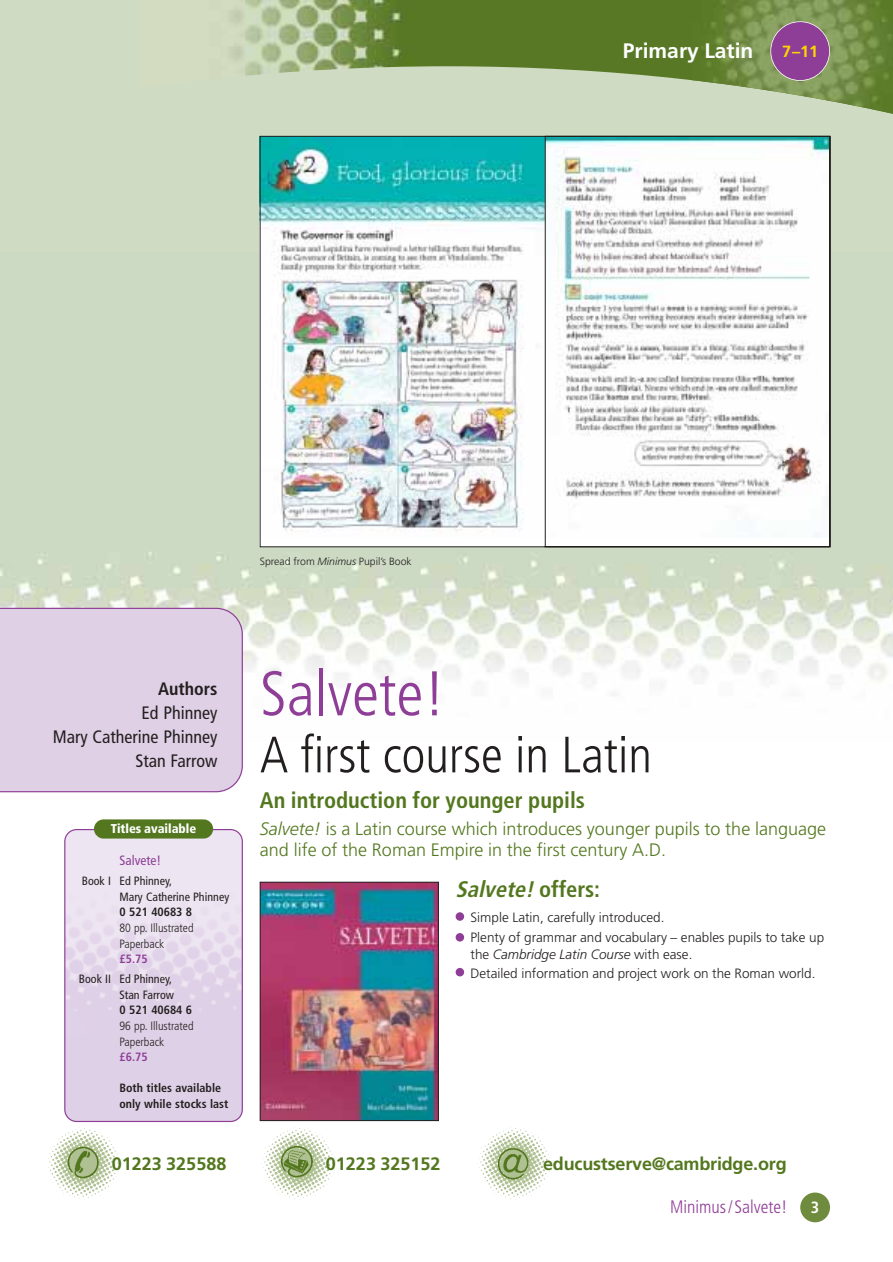
<style>
.page{position:relative;width:893px;height:1262px;background:#fff}
.page>*{position:absolute;margin:0;border:0;box-sizing:border-box;transform-origin:0 0}
.t1{font:300 condensed 63px "Frutiger";color:#8f3e97}
.t2{font:300 condensed 51px "Frutiger";color:#231f1f}
.t3{font:700 condensed 22.5px "Frutiger";color:#53771e}
.t4{font:italic 700 condensed 22.5px "Frutiger";color:#53771e}
.t5{font:700 21px "Frutiger";color:#fff}
.t6{font:300 18px/21px "Frutiger";color:#53771e}
.t7{font:700 18px "Frutiger";letter-spacing:-.01em;color:#53771e}
.t8{font:condensed 18px/24px "Frutiger";color:#231f1f;text-align:right}
.t9{font:300 condensed 18px "Frutiger";color:#8f3e97}
.t10{font:700 condensed 18px "Frutiger";color:#231f1f}
.t11{font:700 16.2px "Frutiger";color:#ffd500}
.t12{font:700 condensed 16.2px "Frutiger";color:#fff}
.t13{font:300 13.5px/19.2px "Frutiger";color:#231f1f}
.t14{font:condensed 13.5px "Frutiger";color:#8f3e97}
.t15{font:900 condensed 12.75px "Frutiger";color:#fff}
.t16{font:condensed 12px/15.6px "Frutiger";color:#231f1f}
.t17{font:700 condensed 12px/15.6px "Frutiger";color:#231f1f}
.t18{font:300 condensed 12px/15.6px "Frutiger";color:#231f1f}
.t19{font:700 condensed 12px "Frutiger";color:#8f3e97}
.t20{font:300 10.5px "Frutiger";color:#231f1f}
.s1{font-style:italic}
.s2{font-style:normal}
</style>
<div class="page">
<div style="left:0;top:0;width:892px;height:333px;background:#cfdbc2"></div>
<img style="left:230px;top:0;width:462px;height:81px">
<img style="left:692px;top:0;width:200px;height:114px">
<img style="left:0;top:252px;width:892px;height:444px">
<img style="left:472px;top:1121px;width:84px;height:84px;border-radius:50%">
<img style="left:256px;top:1121px;width:84px;height:84px;border-radius:50%">
<img style="left:42px;top:1121px;width:84px;height:84px;border-radius:50%">
<div style="left:455px;top:968px;width:9px;height:8px;background:#8f3e97;border-radius:50%"></div>
<div style="left:455px;top:933px;width:9px;height:8px;background:#8f3e97;border-radius:50%"></div>
<div style="left:455px;top:912px;width:9px;height:8px;background:#8f3e97;border-radius:50%"></div>
<div style="left:770px;top:22px;width:59px;height:58px;background:#8f3e97;border-radius:50%"></div>
<div style="left:770px;top:21px;width:60px;height:60px;border:2px solid #fff;border-radius:50%"></div>
<div style="left:800px;top:1192px;width:30px;height:30px;background:#6f8c3e;border-radius:50%"></div>
<div style="left:0;top:608px;width:243px;height:184px;background:#dfd0e6"></div>
<img style="left:494px;top:1146px;width:37px;height:34px">
<img style="left:281px;top:1147px;width:35px;height:34px">
<img style="left:64px;top:1145px;width:38px;height:34px">
<svg style="left:64px;top:829px;width:179px;height:293px;background:#e2d5e8"></svg>
<div style="left:94px;top:819px;width:119px;height:19px;background:#53771e;border-radius:10px"></div>
<img style="left:262px;top:884px;width:174px;height:234px">
<div style="left:260px;top:882px;width:178px;height:238px;border:1px solid #231f1f"></div>
<img style="left:260px;top:136px;width:570px;height:411px">
<h3 class="t5" style="left:623px;top:42px;width:132px">Primary Latin</h3>
<p class="t11" style="left:782px;top:45px;width:38px">7–11</p>
<p class="t20" style="left:260px;top:557px;width:153px">Spread from <span class="s1">Minimus</span> Pupil’s Book</p>
<h3 class="t10" style="left:158px;top:681px;width:61px">Authors</h3>
<h3 class="t8" style="left:53px;top:702px;width:166px">Ed Phinney<br>Mary Catherine Phinney<br>Stan Farrow</h3>
<p class="t15" style="left:111px;top:823px;width:87px">Titles available</p>
<p class="t14" style="left:119px;top:855px;width:43px">Salvete!</p>
<p class="t16" style="left:119px;top:874px;width:111px;text-indent:-38px">Book I Ed Phinney,<br>Mary Catherine Phinney</p>
<p class="t17" style="left:119px;top:905px;width:74px">0 521 40683 8</p>
<p class="t18" style="left:119px;top:921px;width:76px">80 pp. Illustrated<br>Paperback</p>
<p class="t19" style="left:119px;top:954px;width:30px">£5.75</p>
<p class="t16" style="left:79px;top:972px;width:97px;text-align:right">Book II Ed Phinney,<br>Stan Farrow</p>
<p class="t17" style="left:119px;top:1003px;width:74px">0 521 40684 6</p>
<p class="t18" style="left:119px;top:1019px;width:76px">96 pp. Illustrated<br>Paperback</p>
<p class="t19" style="left:119px;top:1052px;width:30px">£6.75</p>
<p class="t17" style="left:119px;top:1081px;width:110px">Both titles available only while stocks last</p>
<h1 class="t1" style="left:260px;top:668px;width:187px">Salvete!</h1>
<h2 class="t2" style="left:260px;top:734px;width:393px">A first course in Latin</h2>
<h3 class="t3" style="left:260px;top:791px;width:326px">An introduction for younger pupils</h3>
<h3 class="t6" style="left:260px;top:820px;width:567px"><span class="s1">Salvete!</span> is a Latin course which introduces younger pupils to the language and life of the Roman Empire in the first century A.D.</h3>
<h3 class="t4" style="left:455px;top:880px;width:146px">Salvete! <span class="s2">offers:</span></h3>
<p class="t13" style="left:470px;top:909px;width:355px">Simple Latin, carefully introduced.<br>Plenty of grammar and vocabulary – enables pupils to take up</p>
<p class="t13" style="left:470px;top:945px;width:346px">the <span class="s1">Cambridge Latin Course</span> with ease.<br>Detailed information and project work on the Roman world.</p>
<h3 class="t7" style="left:112px;top:1156px;width:116px">01223 325588</h3>
<h3 class="t7" style="left:326px;top:1156px;width:116px">01223 325152</h3>
<h3 class="t7" style="left:543px;top:1156px;width:245px">educustserve@cambridge.org</h3>
<h3 class="t9" style="left:670px;top:1199px;width:119px">Minimus/Salvete!</h3>
<p class="t12" style="left:810px;top:1200px;width:10px">3</p>
</div>
